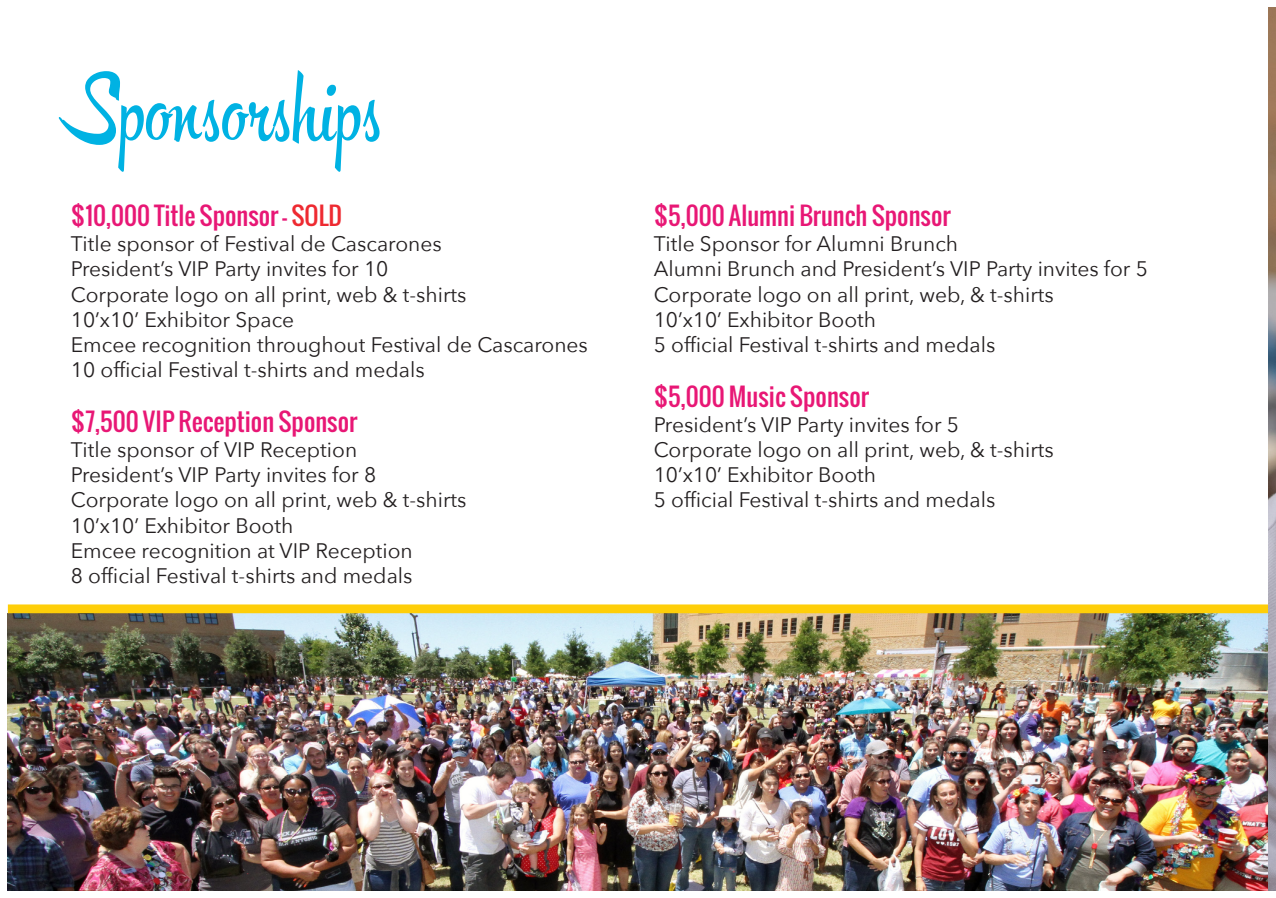
<style>
.page{position:relative;width:1276px;height:898px;background:#fff}
.page>*{position:absolute;margin:0;border:0;box-sizing:border-box;transform-origin:0 0}
.t1{font:84px "Hipster Script W00";color:#00b2e3}
.t2{font:24.5px "Oswald";color:#e81775}
.t3{font:21px "Avenir Next";color:#231f20}
.s1{color:#ee2a31}
</style>
<div class="page">
<img style="left:8px;top:613px;width:1260px;height:277px">
<div style="left:8px;top:604px;width:1260px;height:9px;background:#fece08"></div>
<img style="left:1268px;top:8px;width:8px;height:882px">
<p class="t1" style="left:71px;top:60px;width:312px">Sponsorships</p>
<p class="t2" style="left:71px;top:197px;width:273px">$10,000 Title Sponsor - <span class="s1">SOLD</span></p>
<p class="t3" style="left:71px;top:226px;width:372px">Title sponsor of Festival de Cascarones</p>
<p class="t3" style="left:71px;top:251px;width:319px">President’s VIP Party invites for 10</p>
<p class="t3" style="left:71px;top:276px;width:397px">Corporate logo on all print, web &amp; t-shirts</p>
<p class="t3" style="left:71px;top:302px;width:225px">10’x10’ Exhibitor Space</p>
<p class="t3" style="left:71px;top:327px;width:518px">Emcee recognition throughout Festival de Cascarones</p>
<p class="t3" style="left:71px;top:352px;width:355px">10 official Festival t-shirts and medals</p>
<p class="t2" style="left:71px;top:403px;width:288px">$7,500 VIP Reception Sponsor</p>
<p class="t3" style="left:71px;top:432px;width:288px">Title sponsor of VIP Reception</p>
<p class="t3" style="left:71px;top:457px;width:307px">President’s VIP Party invites for 8</p>
<p class="t3" style="left:71px;top:482px;width:397px">Corporate logo on all print, web &amp; t-shirts</p>
<p class="t3" style="left:71px;top:507px;width:224px">10’x10’ Exhibitor Booth</p>
<p class="t3" style="left:71px;top:533px;width:343px">Emcee recognition at VIP Reception</p>
<p class="t3" style="left:71px;top:558px;width:343px">8 official Festival t-shirts and medals</p>
<p class="t2" style="left:654px;top:197px;width:298px">$5,000 Alumni Brunch Sponsor</p>
<p class="t3" style="left:654px;top:226px;width:306px">Title Sponsor for Alumni Brunch</p>
<p class="t3" style="left:654px;top:251px;width:496px">Alumni Brunch and President’s VIP Party invites for 5</p>
<p class="t3" style="left:654px;top:276px;width:401px">Corporate logo on all print, web, &amp; t-shirts</p>
<p class="t3" style="left:654px;top:302px;width:224px">10’x10’ Exhibitor Booth</p>
<p class="t3" style="left:654px;top:327px;width:343px">5 official Festival t-shirts and medals</p>
<p class="t2" style="left:654px;top:377px;width:217px">$5,000 Music Sponsor</p>
<p class="t3" style="left:654px;top:407px;width:307px">President’s VIP Party invites for 5</p>
<p class="t3" style="left:654px;top:432px;width:401px">Corporate logo on all print, web, &amp; t-shirts</p>
<p class="t3" style="left:654px;top:457px;width:224px">10’x10’ Exhibitor Booth</p>
<p class="t3" style="left:654px;top:482px;width:343px">5 official Festival t-shirts and medals</p>
</div>
